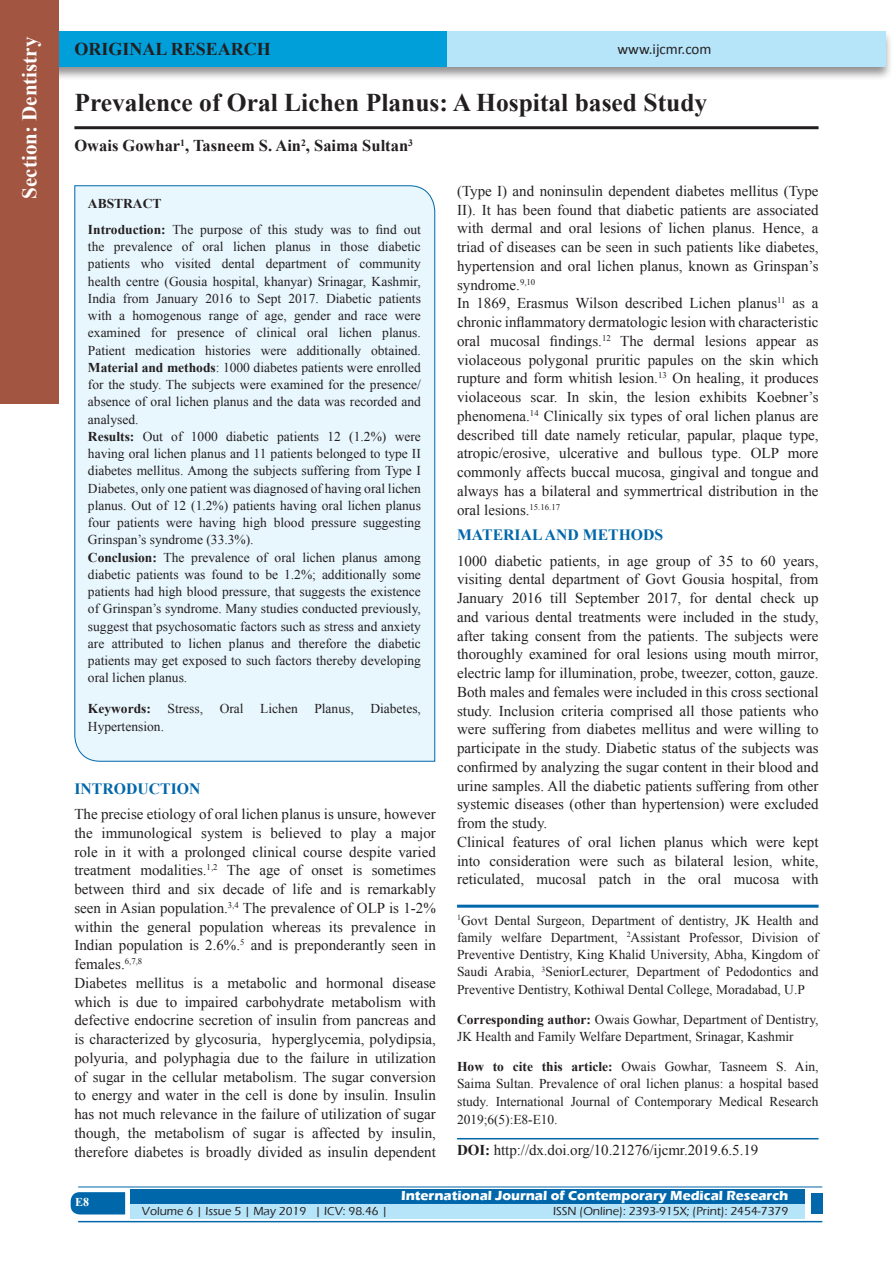
<style>
.page{position:relative;width:893px;height:1263px;background:#fff}
.page>*{position:absolute;margin:0;border:0;box-sizing:border-box;transform-origin:0 0}
.t1{font:700 25.5px "Times New Roman";color:#231f20}
.t2{font:700 21px "Times New Roman";color:#fff}
.t3{font:700 18px "Times New Roman";color:#231f20}
.t4{font:700 16.5px "Times New Roman";color:#231f20}
.t5{font:700 15.75px "Times New Roman";color:#0067aa}
.t6{font:15px/18.8px "Times New Roman";color:#231f20}
.t7{font:15px "Calibri";color:#231f20}
.t8{font:13.5px/17.2px "Times New Roman";color:#231f20}
.t9{font:700 13.5px "Eras ITC";color:#fff}
.t10{font:500 12px "Eras ITC";color:#231f20}
.t11{font:700 12px "Times New Roman";color:#fff}
.s1{font-weight:700}
</style>
<div class="page">
<div style="left:19px;top:29px;width:874px;height:52px;background:#231f20;opacity:.5"></div>
<div style="left:28px;top:31px;width:857px;height:35px;background:#b6e4f9"></div>
<div style="left:28px;top:31px;width:418px;height:35px;background:#009fda"></div>
<div style="left:0;top:0;width:59px;height:404px;background:#a25641"></div>
<svg style="left:71px;top:1192px;width:54px;height:22px"></svg>
<div style="left:130px;top:1189px;width:674px;height:15px;background:#0067aa"></div>
<div style="left:130px;top:1204px;width:674px;height:15px;background:#b6e4f9"></div>
<hr style="left:78px;top:1186px;width:744px;height:1px;background:#0067aa">
<hr style="left:78px;top:1221px;width:744px;height:1px;background:#0067aa">
<div style="left:811px;top:1193px;width:11px;height:21px;background:#0067aa"></div>
<hr style="left:74px;top:126px;width:745px;height:3px;background:#231f20">
<div style="left:74px;top:185px;width:361px;height:577px;background:#e8f6fd"></div>
<hr style="left:457px;top:905px;width:362px;height:3px;background:#0067aa">
<hr style="left:457px;top:1138px;width:362px;height:1px;background:#0067aa">
<h2 class="t2" style="left:15px;top:198px;width:163px;rotate:-90deg">Section: Dentistry</h2>
<p class="t3" style="left:74px;top:36px;width:123px">original resea</p>
<p class="t3" style="left:231px;top:36px;width:38px">rch</p>
<p class="t7" style="left:617px;top:40px;width:96px">www.ijcmr.com</p>
<h1 class="t1" style="left:74px;top:85px;width:634px">Prevalence of Oral Lichen Planus: A Hospital based Study</h1>
<p class="t4" style="left:74px;top:134px;width:340px">Owais Gowhar<sup>1</sup>, Tasneem S. Ain<sup>2</sup>, Saima Sultan<sup>3</sup></p>
<p class="t8" style="left:88px;top:190px;width:335px;line-height:25.8px"><span class="s1">ABSTRACT<br>Introduction:</span> The purpose of this study was to find out</p>
<p class="t8" style="left:88px;top:238px;width:335px">the prevalence of oral lichen planus in those diabetic patients who visited dental department of community health centre (Gousia hospital, khanyar) Srinagar, Kashmir, India from January 2016 to Sept 2017. Diabetic patients with a homogenous range of age, gender and race were examined for presence of clinical oral lichen planus.<br>Patient medication histories were additionally obtained.<br><span class="s1">Material and methods</span>: 1000 diabetes patients were enrolled for the study. The subjects were examined for the presence/ absence of oral lichen planus and the data was recorded and analysed.<br><span class="s1">Results:</span> Out of 1000 diabetic patients 12 (1.2%) were having oral lichen planus and 11 patients belonged to type II diabetes mellitus. Among the subjects suffering from Type I Diabetes, only one patient was diagnosed of having oral lichen planus. Out of 12 (1.2%) patients having oral lichen planus four patients were having high blood pressure suggesting Grinspan’s syndrome (33.3%).<br><span class="s1">Conclusion:</span> The prevalence of oral lichen planus among diabetic patients was found to be 1.2%; additionally some patients had high blood pressure, that suggests the existence of Grinspan’s syndrome. Many studies conducted previously, suggest that psychosomatic factors such as stress and anxiety are attributed to lichen planus and therefore the diabetic patients may get exposed to such factors thereby developing oral lichen planus.</p>
<p class="t8" style="left:88px;top:699px;width:335px;line-height:18px"><span class="s1">Keywords:</span> Stress, Oral Lichen Planus, Diabetes,<br>Hypertension.</p>
<p class="t5" style="left:74px;top:778px;width:128px">Introduction</p>
<p class="t6" style="left:74px;top:804px;width:363px">The precise etiology of oral lichen planus is unsure, however the immunological system is believed to play a major role in it with a prolonged clinical course despite varied treatment modalities.<sup>1,2</sup> The age of onset is sometimes between third and six decade of life and is remarkably seen in Asian population.<sup>3,4</sup> The prevalence of OLP is 1-2% within the general population whereas its prevalence in Indian population is 2.6%.<sup>5</sup> and is preponderantly seen in females.<sup>6,7,8<br></sup>Diabetes mellitus is a metabolic and hormonal disease which is due to impaired carbohydrate metabolism with defective endocrine secretion of insulin from pancreas and is characterized by glycosuria, hyperglycemia, polydipsia, polyuria, and polyphagia due to the failure in utilization of sugar in the cellular metabolism. The sugar conversion to energy and water in the cell is done by insulin. Insulin has not much relevance in the failure of utilization of sugar though, the metabolism of sugar is affected by insulin, therefore diabetes is broadly divided as insulin dependent</p>
<p class="t6" style="left:457px;top:181px;width:363px">(Type I) and noninsulin dependent diabetes mellitus (Type II). It has been found that diabetic patients are associated with dermal and oral lesions of lichen planus. Hence, a triad of diseases can be seen in such patients like diabetes, hypertension and oral lichen planus, known as Grinspan’s syndrome.<sup>9,10<br></sup>In 1869, Erasmus Wilson described Lichen planus<sup>11</sup> as a chronic inflammatory dermatologic lesion with characteristic oral mucosal findings.<sup>12</sup> The dermal lesions appear as violaceous polygonal pruritic papules on the skin which rupture and form whitish lesion.<sup>13</sup> On healing, it produces violaceous scar. In skin, the lesion exhibits Koebner’s phenomena.<sup>14</sup> Clinically six types of oral lichen planus are described till date namely reticular, papular, plaque type, atropic/erosive, ulcerative and bullous type. OLP more commonly affects buccal mucosa, gingival and tongue and always has a bilateral and symmertrical distribution in the oral lesions.<sup>15.16.17</sup></p>
<p class="t5" style="left:457px;top:524px;width:26px">Mate</p>
<p class="t5" style="left:503px;top:524px;width:93px">rial and methods</p>
<p class="t6" style="left:457px;top:551px;width:363px">1000 diabetic patients, in age group of 35 to 60 years, visiting dental department of Govt Gousia hospital, from January 2016 till September 2017, for dental check up and various dental treatments were included in the study, after taking consent from the patients. The subjects were thoroughly examined for oral lesions using mouth mirror, electric lamp for illumination, probe, tweezer, cotton, gauze.<br>Both males and females were included in this cross sectional study. Inclusion criteria comprised all those patients who were suffering from diabetes mellitus and were willing to participate in the study. Diabetic status of the subjects was confirmed by analyzing the sugar content in their blood and urine samples. All the diabetic patients suffering from other systemic diseases (other than hypertension) were excluded from the study.<br>Clinical features of oral lichen planus which were kept into consideration were such as bilateral lesion, white, reticulated, mucosal patch in the oral mucosa with</p>
<p class="t8" style="left:457px;top:911px;width:363px;text-align:justify"><sup>1</sup>Govt Dental Surgeon, Department of dentistry, JK Health and family welfare Department, <sup>2</sup>Assistant Professor, Division of Preventive Dentistry, King Khalid University, Abha, Kingdom of Saudi Arabia, <sup>3</sup>SeniorLecturer, Department of Pedodontics and Preventive Dentistry, Kothiwal Dental College, Moradabad, U.P</p>
<p class="t8" style="left:457px;top:1010px;width:363px"><span class="s1">Corresponding author:</span> Owais Gowhar, Department of Dentistry,<br>JK Health and Family Welfare Department, Srinagar, Kashmir</p>
<p class="t8" style="left:457px;top:1057px;width:363px;line-height:17.7px;text-align:justify"><span class="s1">How to cite this article:</span> Owais Gowhar, Tasneem S. Ain, Saima Sultan. Prevalence of oral lichen planus: a hospital based study. International Journal of Contemporary Medical Research 2019;6(5):E8-E10.</p>
<p class="t6" style="left:457px;top:1140px;width:303px"><span class="s1">DOI:</span> http://dx.doi.org/10.21276/ijcmr.2019.6.5.19</p>
<p class="t11" style="left:75px;top:1194px;width:16px">E8</p>
<p class="t9" style="left:401px;top:1188px;width:389px">International Journal of Contemporary Medical Research</p>
<p class="t10" style="left:142px;top:1204px;width:247px">Volume 6 | Issue 5 | May 2019 | ICV: 98.46 |</p>
<p class="t10" style="left:553px;top:1204px;width:237px">ISSN (Online): 2393-915X; (Print): 2454-7379</p>
</div>
